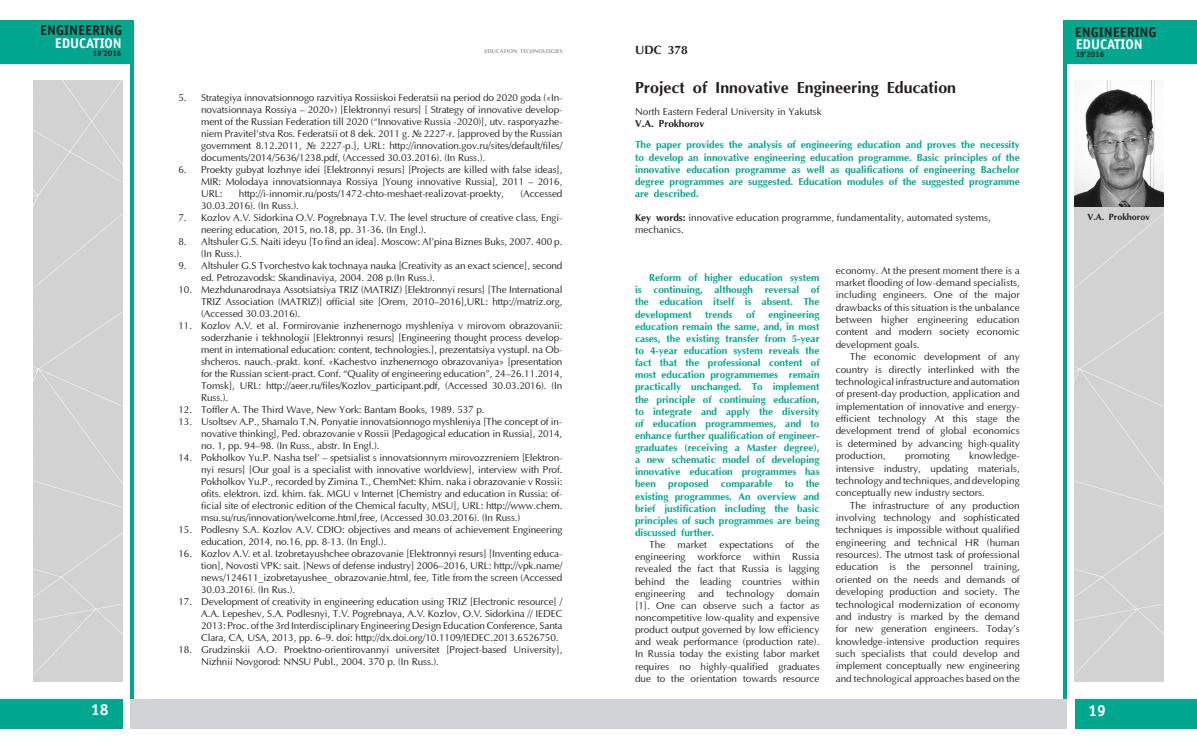
<style>
.page{position:relative;width:1197px;height:755px;background:#fff}
.page>*{position:absolute;margin:0;border:0;box-sizing:border-box;transform-origin:0 0}
.t1{font:700 16px "AG Optima";color:#231f20}
.t2{font:700 16px "Officina Sans C";color:#fff}
.t3{font:700 14px "Officina Sans C";color:#231f20}
.t4{font:700 14px "Officina Sans C";color:#fff}
.t5{font:700 12px "AG Optima";color:#231f20}
.t6{font:10px/12px "Optima";letter-spacing:-.01em;color:#231f20;text-align:justify}
.t7{font:700 10px/12.1px "AG Optima";color:#00a78f;text-align:justify}
.t8{font:700 10px "AG Optima";color:#231f20}
.t9{font:700 9px "AG Optima";color:#231f20}
.t10{font:700 8px "Officina Sans C";color:#231f20}
.t11{font:700 5.5px "AG Optima";letter-spacing:.01em;color:#939598}
.s1{font-family:"Times New Roman"}
.s2{font-family:"AG Optima";font-weight:700}
</style>
<div class="page">
<div style="left:1063px;top:20px;width:133px;height:43px;background:#00a78f"></div>
<div style="left:1074px;top:698px;width:122px;height:30px;background:#00a78f"></div>
<hr style="left:1063px;top:45px;width:3px;height:653px;background:#00a78f">
<div style="left:598px;top:698px;width:468px;height:30px;background:#d1d2d4"></div>
<div style="left:1074px;top:80px;width:89px;height:601px;background:#d3d3d3"></div>
<div style="left:0;top:698px;width:122px;height:30px;background:#00a78f"></div>
<div style="left:0;top:20px;width:133px;height:43px;background:#00a78f"></div>
<hr style="left:130px;top:45px;width:3px;height:653px;background:#00a78f">
<div style="left:33px;top:80px;width:89px;height:601px;background:#d3d3d3"></div>
<div style="left:130px;top:698px;width:468px;height:30px;background:#d1d2d4"></div>
<img style="left:1074px;top:81px;width:88px;height:125px">
<h2 class="t3" style="left:40px;top:23px;width:83px">ENGINEERING</h2>
<h2 class="t4" style="left:55px;top:35px;width:69px">EDUCATION</h2>
<p class="t10" style="left:93px;top:49px;width:30px">19’2016</p>
<p class="t11" style="left:484px;top:48px;width:79px">EDUCATION TECHNOLOGIES</p>
<h1 class="t2" style="left:91px;top:700px;width:19px">18</h1>
<p class="t6" style="left:201px;top:92px;width:363px;text-indent:-23px">5. Strategiya innovatsionnogo razvitiya Rossiiskoi Federatsii na period do 2020 goda («In&shy;novatsionnaya Rossiya – 2020») [Elektronnyi resurs] [ Strategy of innovative develop&shy;ment of the Russian Federation till 2020 (“Innovative Russia -2020)], utv. rasporyazhe&shy;niem Pravitel’stva Ros. Federatsii ot 8 dek. 2011 g. <span class="s1">№</span> 2227-r. [approved by the Russian government 8.12.2011, <span class="s1">№</span> 2227-р.], URL: http://innovation.gov.ru/sites/default/files/ documents/2014/5636/1238.pdf, (Accessed 30.03.2016). (In Russ.).</p>
<p class="t6" style="left:201px;top:164px;width:363px;text-indent:-23px">6. Proekty gubyat lozhnye idei [Elektronnyi resurs] [Projects are killed with false ideas], MIR: Molodaya innovatsionnaya Rossiya [Young innovative Russia], 2011 – 2016, URL:</p>
<p class="t6" style="left:239px;top:188px;width:266px">http://i-innomir.ru/posts/1472-chto-meshaet-realizovat-proekty,</p>
<p class="t6" style="left:520px;top:188px;width:43px">(Accessed</p>
<p class="t6" style="left:201px;top:200px;width:99px">30.03.2016). (In Russ.).</p>
<p class="t6" style="left:201px;top:212px;width:363px;text-indent:-23px">7. Kozlov A.V. Sidorkina O.V. Pogrebnaya T.V. The level structure of creative class, Engi&shy;neering education, 2015, no.18, pp. 31-36. (In Engl.).</p>
<p class="t6" style="left:201px;top:236px;width:363px;text-indent:-23px">8. Altshuler G.S. Naiti ideyu [To find an idea]. Moscow: Al’pina Biznes Buks, 2007. 400 p. (In Russ.).</p>
<p class="t6" style="left:201px;top:260px;width:363px;text-indent:-23px">9. Altshuler G.S Tvorchestvo kak tochnaya nauka [Creativity as an exact science], second ed. Petrozavodsk: Skandinaviya, 2004. 208 p.(In Russ.).</p>
<p class="t6" style="left:201px;top:284px;width:363px;text-indent:-23px">10. Mezhdunarodnaya Assotsiatsiya TRIZ (MATRIZ) [Elektronnyi resurs] [The International TRIZ Association (MATRIZ)] official site [Orem, 2010–2016],URL: http://matriz.org, (Accessed 30.03.2016).</p>
<p class="t6" style="left:201px;top:320px;width:363px;text-indent:-23px">11. Kozlov A.V. et al. Formirovanie inzhenernogo myshleniya v mirovom obrazovanii: soderzhanie i tekhnologii [Elektronnyi resurs] [Engineering thought process develop&shy;ment in international education: content, technologies.], prezentatsiya vystupl. na Ob&shy;shcheros. nauch.-prakt. konf. «Kachestvo inzhenernogo obrazovaniya» [presentation for the Russian scient-pract. Conf. “Quality of engineering education”, 24–26.11.2014, Tomsk], URL: http://aeer.ru/files/Kozlov_participant.pdf, (Accessed 30.03.2016). (In Russ.).</p>
<p class="t6" style="left:178px;top:404px;width:308px">12. Toffler A. The Third Wave, New York: Bantam Books, 1989. 537 p.</p>
<p class="t6" style="left:201px;top:416px;width:363px;text-indent:-23px">13. Usoltsev A.P., Shamalo T.N. Ponyatie innovatsionnogo myshleniya [The concept of in&shy;novative thinking], Ped. obrazovanie v Rossii [Pedagogical education in Russia], 2014, no. 1, pp. 94–98. (In Russ., abstr. In Engl.).</p>
<p class="t6" style="left:201px;top:452px;width:363px;text-indent:-23px">14. Pokholkov Yu.P. Nasha tsel’ – spetsialist s innovatsionnym mirovozzreniem [Elektron&shy;nyi resurs] [Our goal is a specialist with innovative worldview], interview with Prof.<br>Pokholkov Yu.P., recorded by Zimina T., ChemNet: Khim. naka i obrazovanie v Rossii: ofits. elektron. izd. khim. fak. MGU v Internet [Chemistry and education in Russia: of&shy;ficial site of electronic edition of the Chemical faculty, MSU], URL: http://www.chem. msu.su/rus/innovation/welcome.html,free, (Accessed 30.03.2016). (In Russ.)</p>
<p class="t6" style="left:201px;top:524px;width:363px;text-indent:-23px">15. Podlesny S.A. Kozlov A.V. CDIO: objectives and means of achievement Engineering education, 2014, no.16, pp. 8-13. (In Engl.).</p>
<p class="t6" style="left:201px;top:548px;width:363px;text-indent:-23px">16. Kozlov A.V. et al. Izobretayushchee obrazovanie [Elektronnyi resurs] [Inventing educa&shy;tion], Novosti VPK: sait. [News of defense industry] 2006–2016, URL: http://vpk.name/ news/124611_izobretayushee_ obrazovanie.html, fee, Title from the screen (Accessed 30.03.2016). (In Rus.).</p>
<p class="t6" style="left:201px;top:596px;width:363px;text-indent:-23px">17. Development of creativity in engineering education using TRIZ [Electronic resource] / A.A. Lepeshev, S.A. Podlesnyi, T.V. Pogrebnaya, A.V. Kozlov, O.V. Sidorkina // IEDEC 2013: Proc. of the 3rd Interdisciplinary Engineering Design Education Conference, Santa Clara, CA, USA, 2013, pp. 6–9. doi: http://dx.doi.org/10.1109/IEDEC.2013.6526750.</p>
<p class="t6" style="left:201px;top:644px;width:363px;text-indent:-23px">18. Grudzinskii A.O. Proektno-orientirovannyi universitet [Project-based University],<br>Nizhnii Novgorod: NNSU Publ., 2004. 370 p. (In Russ.).</p>
<p class="t5" style="left:635px;top:43px;width:54px">UDC 378</p>
<h2 class="t3" style="left:1074px;top:24px;width:83px">ENGINEERING</h2>
<h2 class="t4" style="left:1075px;top:36px;width:69px">EDUCATION</h2>
<p class="t10" style="left:1075px;top:49px;width:30px">19’2016</p>
<h1 class="t1" style="left:635px;top:78px;width:322px">Project оf Innovative Engineering Education</h1>
<p class="t6" style="left:635px;top:106px;width:188px">North Eastern Federal University in Yakutsk</p>
<p class="t8" style="left:635px;top:118px;width:71px">V.A. Prokhorov</p>
<p class="t7" style="left:635px;top:139px;width:386px">The paper provides the analysis of engineering education and proves the necessity to develop an innovative engineering education programme. Basic principles of the innovative education programme as well as qualifications of engineering Bachelor degree programmes are suggested. Education modules of the suggested programme are described.</p>
<p class="t6" style="left:635px;top:211px;width:357px"><span class="s2">Key words:</span> innovative education programme, fundamentality, automated systems, mechanics.</p>
<p class="t9" style="left:1087px;top:212px;width:64px">V.A. Prokhorov</p>
<p class="t7" style="left:635px;top:272px;width:186px;text-indent:14px">Reform of higher education system is continuing, although reversal of the education itself is absent. The development</p>
<p class="t7" style="left:705px;top:308px;width:29px">trends</p>
<p class="t7" style="left:746px;top:308px;width:10px">of</p>
<p class="t7" style="left:635px;top:308px;width:186px;text-indent:133px">engineering education remain the same, and, in most cases, the existing transfer from 5-year to 4-year education system reveals the fact that the professional content of most education programmemes remain practically unchanged. To implement the principle of continuing education, to integrate and apply the diversity of education programmemes, and to enhance further qualification of engineer&shy;graduates (receiving a Master degree), a new schematic model of developing innovative education programmes has been proposed comparable to the existing programmes. An overview and brief justification including the basic principles of such programmes are being discussed further.</p>
<p class="t6" style="left:635px;top:538px;width:186px;text-indent:14px">The market expectations of the engineering workforce within Russia revealed the fact that Russia is lagging behind the leading countries within engineering and technology domain [1]. One can observe such a factor as noncompetitive low-quality and expensive product output governed by low efficiency and weak performance (production rate).<br>In Russia today the existing labor market requires no highly-qualified graduates due to the orientation towards resource</p>
<p class="t6" style="left:835px;top:264px;width:185px;line-height:12.4px">economy. At the present moment there is a market flooding of low-demand specialists, including engineers. One of the major drawbacks of this situation is the unbalance between higher engineering education content and modern society economic development goals.</p>
<p class="t6" style="left:835px;top:351px;width:185px;line-height:12.3px;text-indent:14px">The economic development of any country is directly interlinked with the technological infrastructure and automation of present-day production, application and implementation of innovative and energy&shy;efficient technology At this stage the development trend of global economics is determined by advancing high-quality production,</p>
<p class="t6" style="left:835px;top:449px;width:185px;line-height:12.3px;text-indent:133px">knowledge&shy;intensive industry, updating materials, technology and techniques, and developing conceptually new industry sectors.</p>
<p class="t6" style="left:835px;top:499px;width:185px;line-height:12.4px;text-indent:14px">The infrastructure of any production involving technology and sophisticated techniques is impossible without qualified engineering and technical HR (human resources). The utmost task of professional education is the personnel training, oriented on the needs and demands of developing production and society. The technological modernization of economy and industry is marked by the demand for new generation engineers. Today’s knowledge-intensive production requires such specialists that could develop and implement conceptually new engineering and technological approaches based on the</p>
<p class="t6" style="left:905px;top:450px;width:46px">promoting</p>
<h1 class="t2" style="left:1088px;top:700px;width:19px">19</h1>
</div>
